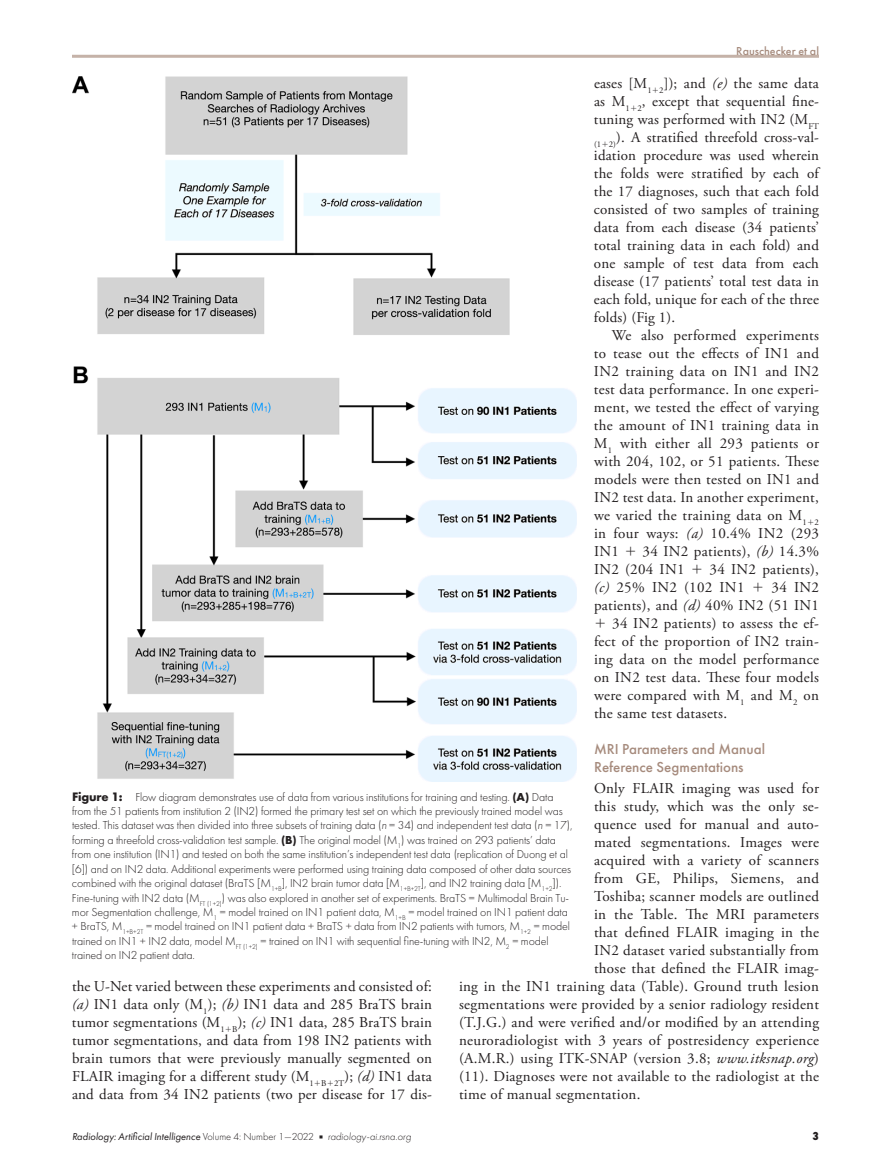
<style>
.page{position:relative;width:891px;height:1175px;background:#fff}
.page>*{position:absolute;margin:0;border:0;box-sizing:border-box;transform-origin:0 0}
.t1{font:15px/18px "Adobe Garamond Pro";letter-spacing:.02em;color:#231f20;text-align:justify}
.t2{font:500 15px/18px "Futura PT";color:#a68b7d}
.t3{font:300 12px/14.4px "Futura PT";letter-spacing:-.01em;color:#231f20}
.t4{font:500 12px "Futura PT";color:#a68b7d}
.t5{font:800 12px "Futura PT Cond";color:#231f20}
.t6{font:italic 10.5px "Futura PT";color:#231f20}
.s1{font-style:italic}
.s2{font-family:"Universal Greekwith Math Pi"}
.s3{font-weight:700;font-size:12.75px}
.s4{font-weight:700}
.s5{font-weight:300;font-style:normal}
.s6{font-family:"Universal Newswith Comm Pi";font-style:normal;font-size:6px}
.s7{font-weight:300}
</style>
<div class="page">
<hr style="left:72px;top:55px;width:747px;height:3px;background:#c5b2a8">
<img style="left:72px;top:77px;width:504px;height:705px">
<p class="t4" style="left:736px;top:44px;width:84px">Rauschecker et al</p>
<p class="t1" style="left:594px;top:75px;width:227px">eases [M<sub>1</sub><sub>1</sub><sub>2</sub>]); and <span class="s1">(e)</span> the same data as M<sub>1</sub><sub>1</sub><sub>2</sub>, except that sequential fine&shy;tuning was performed with IN2 (M<sub>FT (1</sub><sub>1</sub><sub>2)</sub>). A stratified threefold cross-val&shy;idation procedure was used wherein the folds were stratified by each of the 17 diagnoses, such that each fold consisted of two samples of training data from each disease (34 patients’ total training data in each fold) and one sample of test data from each disease (17 patients’ total test data in each fold, unique for each of the three folds) (Fig 1).</p>
<p class="t1" style="left:594px;top:327px;width:227px;text-indent:18px">We also performed experiments to tease out the effects of IN1 and IN2 training data on IN1 and IN2 test data performance. In one experi&shy;ment, we tested the effect of varying the amount of IN1 training data in M<sub>1</sub> with either all 293 patients or with 204, 102, or 51 patients. These models were then tested on IN1 and IN2 test data. In another experiment, we varied the training data on M<sub>1</sub><sub>1</sub><sub>2 </sub>in four ways: <span class="s1">(a)</span> 10.4% IN2 (293<br>IN1 <span class="s2">1</span> 34 IN2 patients), <span class="s1">(b)</span> 14.3% IN2 (204 IN1 <span class="s2">1</span> 34 IN2 patients), <span class="s1">(c)</span> 25% IN2 (102 IN1 <span class="s2">1</span> 34 IN2 patients), and <span class="s1">(d)</span> 40% IN2 (51 IN1<br><span class="s2">1</span> 34 IN2 patients) to assess the ef&shy;fect of the proportion of IN2 train&shy;ing data on the model performance on IN2 test data. These four models were compared with M<sub>1</sub> and M<sub>2</sub> on the same test datasets.</p>
<p class="t2" style="left:594px;top:740px;width:173px">MRI Parameters and Manual<br>Reference Segmentations</p>
<p class="t1" style="left:594px;top:780px;width:227px">Only FLAIR imaging was used for</p>
<p class="t1" style="left:594px;top:798px;width:226px">this study, which was the only se-</p>
<p class="t1" style="left:594px;top:816px;width:226px">quence used for manual and auto-</p>
<p class="t1" style="left:594px;top:834px;width:226px">mated segmentations. Images were</p>
<p class="t1" style="left:594px;top:852px;width:226px">acquired with a variety of scanners</p>
<p class="t1" style="left:594px;top:870px;width:227px">from GE, Philips, Siemens, and</p>
<p class="t1" style="left:594px;top:888px;width:227px">Toshiba; scanner models are outlined</p>
<p class="t1" style="left:594px;top:906px;width:227px">in the Table. The MRI parameters</p>
<p class="t1" style="left:594px;top:924px;width:227px">that defined FLAIR imaging in the</p>
<p class="t1" style="left:594px;top:942px;width:227px">IN2 dataset varied substantially from</p>
<p class="t1" style="left:594px;top:960px;width:226px">those that defined the FLAIR imag-</p>
<p class="t1" style="left:459px;top:978px;width:362px">ing in the IN1 training data (Table). Ground truth lesion</p>
<p class="t1" style="left:459px;top:996px;width:362px">segmentations were provided by a senior radiology resident</p>
<p class="t1" style="left:459px;top:1014px;width:362px">(T.J.G.) and were verified and/or modified by an attending</p>
<p class="t1" style="left:459px;top:1032px;width:362px">neuroradiologist with 3 years of postresidency experience</p>
<p class="t1" style="left:459px;top:1050px;width:361px">(A.M.R.) using ITK-SNAP (version 3.8; <span class="s1">www.itksnap.org</span>)</p>
<p class="t1" style="left:459px;top:1068px;width:362px">(11). Diagnoses were not available to the radiologist at the</p>
<p class="t1" style="left:459px;top:1086px;width:183px">time of manual segmentation.</p>
<p class="t3" style="left:72px;top:789px;width:502px"><span class="s3">Figure 1:</span> Flow diagram demonstrates use of data from various institutions for training and testing. <span class="s4">(A)</span> Data from the 51 patients from institution 2 (IN2) formed the primary test set on which the previously trained model was tested. This dataset was then divided into three subsets of training data (<span class="s1">n</span> = 34) and independent test data (<span class="s1">n</span> = 17), forming a threefold cross-validation test sample. <span class="s4">(B)</span> The original model (M<sub>1</sub>) was trained on 293 patients’ data from one institution (IN1) and tested on both the same institution’s independent test data (replication of Duong et al [6]) and on IN2 data. Additional experiments were performed using training data composed of other data sources combined with the original dataset (BraTS [M<sub>1+B</sub>], IN2 brain tumor data [M<sub>1+B+2T</sub>], and IN2 training data [M<sub>1+2</sub>]).<br>Fine-tuning with IN2 data (M<sub>FT</sub> <sub>(1+2)</sub>) was also explored in another set of experiments. BraTS = Multimodal Brain Tu&shy;mor Segmentation challenge, M<sub>1</sub> = model trained on IN1 patient data, M<sub>1+B</sub> = model trained on IN1 patient data + BraTS, M<sub>1+B+2T</sub> = model trained on IN1 patient data + BraTS + data from IN2 patients with tumors, M<sub>1+2</sub> = model trained on IN1 + IN2 data, model M<sub>FT</sub> <sub>(1+2)</sub> = trained on IN1 with sequential fine-tuning with IN2, M<sub>2</sub> = model trained on IN2 patient data.</p>
<p class="t1" style="left:72px;top:977px;width:362px">the U-Net varied between these experiments and consisted of: <span class="s1">(a)</span> IN1 data only (M<sub>1</sub>); <span class="s1">(b)</span> IN1 data and 285 BraTS brain tumor segmentations (M<sub>1</sub><sub>1</sub><sub>B</sub>); <span class="s1">(c)</span> IN1 data, 285 BraTS brain tumor segmentations, and data from 198 IN2 patients with brain tumors that were previously manually segmented on FLAIR imaging for a different study (M<sub>1</sub><sub>1</sub><sub>B</sub><sub>1</sub><sub>2T</sub>); <span class="s1">(d)</span> IN1 data and data from 34 IN2 patients (two per disease for 17 dis-</p>
<p class="t6" style="left:72px;top:1130px;width:341px">Radiology: Artificial Intelligence <span class="s5">Volume 4: Number 1—2022</span> <span class="s6">n</span> <span class="s7">radiology-ai.rsna.org</span></p>
<p class="t5" style="left:813px;top:1128px;width:8px">3</p>
</div>
